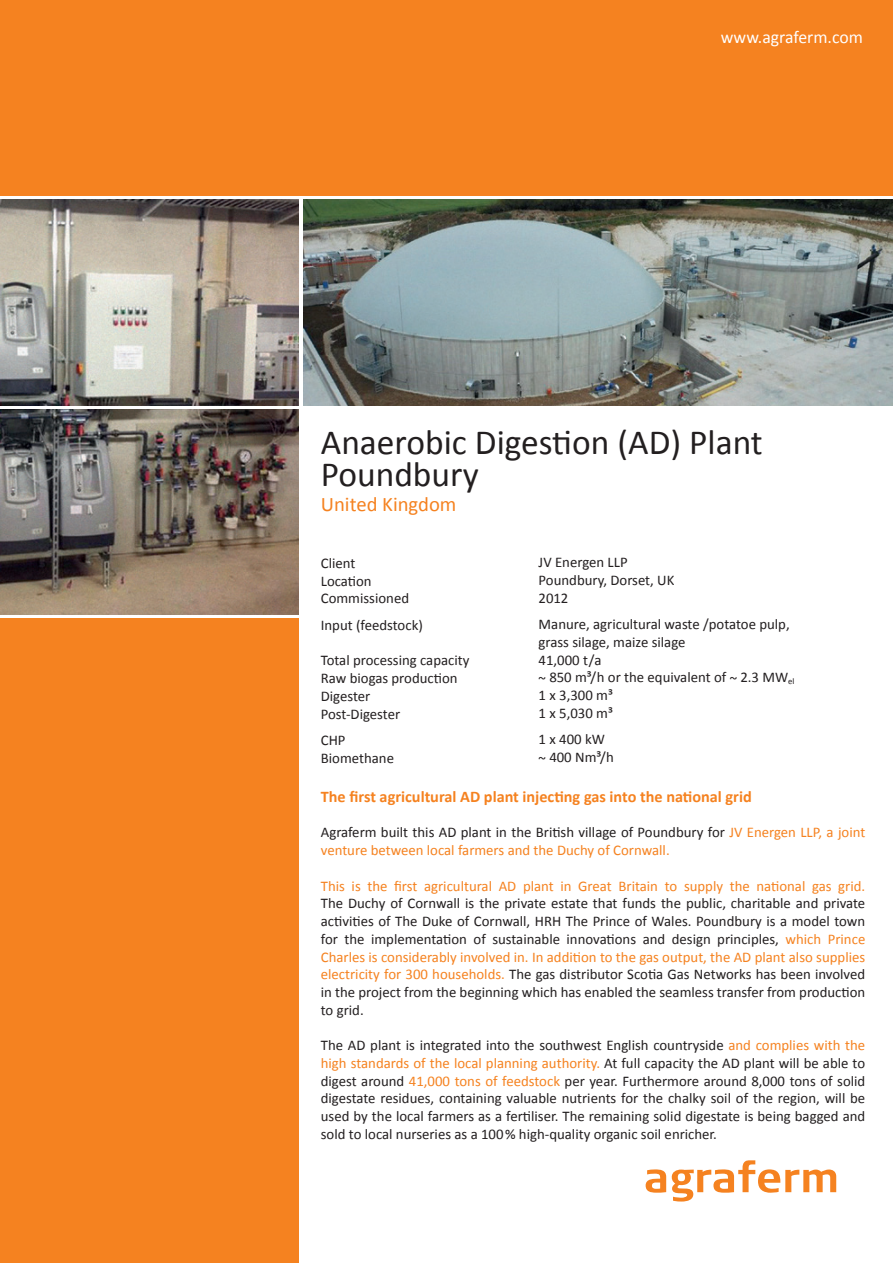
<style>
.page{position:relative;width:893px;height:1263px;background:#fff}
.page>*{position:absolute;margin:0;border:0;box-sizing:border-box;transform-origin:0 0}
.t1{font:35.4px/32.5px "Calibri";color:#231f20}
.t2{font:20.7px "Calibri";color:#f58220}
.t3{font:17.7px "Calibri";color:#fff}
.t4{font:700 16.2px "Calibri";color:#f58220}
.t5{font:14.85px/17.7px "Calibri";color:#231f20}
.t6{font:14.85px/17.7px "Calibri";color:#f58220}
.s1{color:#231f20}
.s2{color:#f58220}
</style>
<div class="page">
<div style="left:0;top:407px;width:300px;height:856px;background:#f58220"></div>
<img style="left:0;top:199px;width:300px;height:417px">
<img style="left:303px;top:199px;width:590px;height:207px">
<div style="left:0;top:0;width:893px;height:197px;background:#f58220"></div>
<hr style="left:0;top:406px;width:893px;height:2px;background:#fff">
<svg style="left:646px;top:1169px;width:20px;height:24px"></svg>
<svg style="left:672px;top:1160px;width:164px;height:41px"></svg>
<hr style="left:0;top:616px;width:300px;height:2px;background:#fff">
<p class="t3" style="left:721px;top:25px;width:144px">www.agraferm.com</p>
<h1 class="t1" style="left:321px;top:426px;width:443px">Anaerobic Digestion (AD) Plant<br>Poundbury</h1>
<h2 class="t2" style="left:321px;top:491px;width:137px">United Kingdom</h2>
<p class="t5" style="left:539px;top:553px;width:137px">JV Energen LLP<br>Poundbury, Dorset, UK<br>2012</p>
<p class="t5" style="left:539px;top:615px;width:257px">Manure, agricultural waste /potatoe pulp, grass silage, maize silage<br>41,000 t/a<br>~ 850 m³/h or the equivalent of ~ 2.3 MW<sub>el<br></sub>1 x 3,300 m³<br>1 x 5,030 m³</p>
<p class="t5" style="left:539px;top:731px;width:77px">1 x 400 kW ~ 400 Nm³/h</p>
<p class="t5" style="left:321px;top:554px;width:90px">Client<br>Location<br>Commissioned</p>
<p class="t5" style="left:321px;top:616px;width:104px">Input (feedstock)</p>
<p class="t5" style="left:321px;top:652px;width:150px">Total processing capacity<br>Raw biogas production<br>Digester<br>Post-Digester</p>
<p class="t5" style="left:321px;top:731px;width:75px">CHP<br>Biomethane</p>
<p class="t4" style="left:321px;top:786px;width:432px">The first agricultural AD plant injecting gas into the national grid</p>
<p class="t6" style="left:321px;top:824px;width:546px"><span class="s1">Agraferm built this AD plant in the British village of Poundbury for</span> JV Energen LLP, a joint venture between local farmers and the Duchy of Cornwall.</p>
<p class="t6" style="left:321px;top:877px;width:546px">This is the first agricultural AD plant in Great Britain to supply the national gas grid.</p>
<p class="t5" style="left:321px;top:894px;width:546px;text-align:justify">The Duchy of Cornwall is the private estate that funds the public, charitable and private activities of The Duke of Cornwall, HRH The Prince of Wales. Poundbury is a model town for the implementation of sustainable innovations and design principles, <span class="s2">which Prince Charles is considerably involved in. In addition to the gas output, the AD plant also supplies electricity for 300 households.</span> The gas distributor Scotia Gas Networks has been involved in the project from the beginning which has enabled the seamless transfer from production to grid.</p>
<p class="t5" style="left:321px;top:1036px;width:546px;text-align:justify">The AD plant is integrated into the southwest English countryside <span class="s2">and complies with the high standards of the local planning authority.</span> At full capacity the AD plant will be able to digest around <span class="s2">41,000 tons of feedstock</span> per year. Furthermore around 8,000 tons of solid digestate residues, containing valuable nutrients for the chalky soil of the region, will be used by the local farmers as a fertiliser. The remaining solid digestate is being bagged and sold to local nurseries as a 100% high-quality organic soil enricher.</p>
</div>
